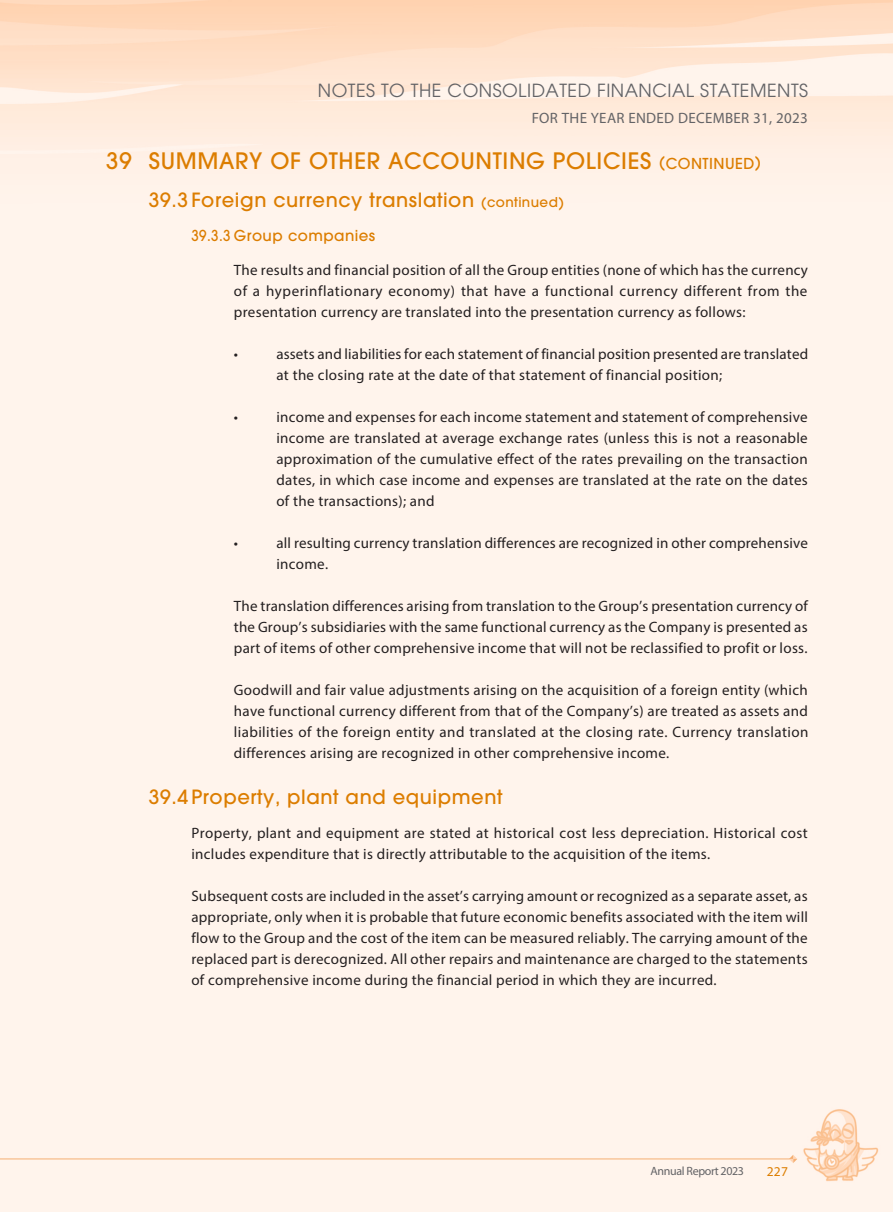
<style>
.page{position:relative;width:893px;height:1212px;background:#fff}
.page>*{position:absolute;margin:0;border:0;box-sizing:border-box;transform-origin:0 0}
.t1{font:500 22.5px "ITC Avant Garde Pro";letter-spacing:.03em;color:#dc7d00}
.t2{font:500 19.5px "ITC Avant Garde Pro";letter-spacing:.03em;color:#dc7d00}
.t3{font:18px "ITC Avant Garde Pro";letter-spacing:.03em;color:#636366}
.t4{font:15px/21px "Myriad Pro";letter-spacing:.02em;color:#231f20;text-align:justify}
.t5{font:15px "Myriad Pro";letter-spacing:.02em;color:#636366}
.t6{font:500 15px "ITC Avant Garde Pro";letter-spacing:.03em;color:#dc7d00;scale:.9 1}
.t7{font:13.5px "Myriad Pro";color:#dc7d00}
.t8{font:12px "Myriad Pro";letter-spacing:-.03em;color:#636366}
.s1{font-size:15px}
.s2{font-size:13.5px}
</style>
<div class="page">
<hr style="left:0;top:1158px;width:791px;height:1px;background:#f5af72">
<svg style="left:789px;top:1155px;width:8px;height:8px"></svg>
<p class="t3" style="left:318px;top:79px;width:492px">NOTES TO THE CONSOLIDATED FINANCIAL STATEMENTS</p>
<p class="t5" style="left:532px;top:109px;width:278px">FOR THE YEAR ENDED DECEMBER 31, 2023</p>
<h1 class="t1" style="left:106px;top:146px;width:656px">39 SUMMARY OF OTHER ACCOUNTING POLICIES <span class="s1">(CONTINUED)</span></h1>
<h2 class="t2" style="left:149px;top:188px;width:416px">39.3 Foreign currency translation <span class="s2">(continued)</span></h2>
<p class="t6" style="left:191px;top:226px;width:206px">39.3.3 Group companies</p>
<p class="t4" style="left:234px;top:259px;width:576px">The results and financial position of all the Group entities (none of which has the currency of a hyperinflationary economy) that have a functional currency different from the presentation currency are translated into the presentation currency as follows:</p>
<p class="t4" style="left:234px;top:343px;width:6px">•</p>
<p class="t4" style="left:276px;top:343px;width:533px">assets and liabilities for each statement of financial position presented are translated at the closing rate at the date of that statement of financial position;</p>
<p class="t4" style="left:234px;top:406px;width:6px">•</p>
<p class="t4" style="left:276px;top:406px;width:533px">income and expenses for each income statement and statement of comprehensive income are translated at average exchange rates (unless this is not a reasonable approximation of the cumulative effect of the rates prevailing on the transaction dates, in which case income and expenses are translated at the rate on the dates of the transactions); and</p>
<p class="t4" style="left:234px;top:532px;width:6px">•</p>
<p class="t4" style="left:276px;top:532px;width:533px">all resulting currency translation differences are recognized in other comprehensive income.</p>
<p class="t4" style="left:234px;top:595px;width:576px">The translation differences arising from translation to the Group’s presentation currency of the Group’s subsidiaries with the same functional currency as the Company is presented as part of items of other comprehensive income that will not be reclassified to profit or loss.</p>
<p class="t4" style="left:234px;top:679px;width:576px">Goodwill and fair value adjustments arising on the acquisition of a foreign entity (which have functional currency different from that of the Company’s) are treated as assets and liabilities of the foreign entity and translated at the closing rate. Currency translation differences arising are recognized in other comprehensive income.</p>
<h2 class="t2" style="left:149px;top:785px;width:355px">39.4 Property, plant and equipment</h2>
<p class="t4" style="left:191px;top:822px;width:618px">Property, plant and equipment are stated at historical cost less depreciation. Historical cost includes expenditure that is directly attributable to the acquisition of the items.</p>
<p class="t4" style="left:191px;top:885px;width:618px">Subsequent costs are included in the asset’s carrying amount or recognized as a separate asset, as appropriate, only when it is probable that future economic benefits associated with the item will flow to the Group and the cost of the item can be measured reliably. The carrying amount of the replaced part is derecognized. All other repairs and maintenance are charged to the statements of comprehensive income during the financial period in which they are incurred.</p>
<p class="t8" style="left:651px;top:1164px;width:95px">Annual Report 2023</p>
<p class="t7" style="left:767px;top:1163px;width:23px">227</p>
</div>
